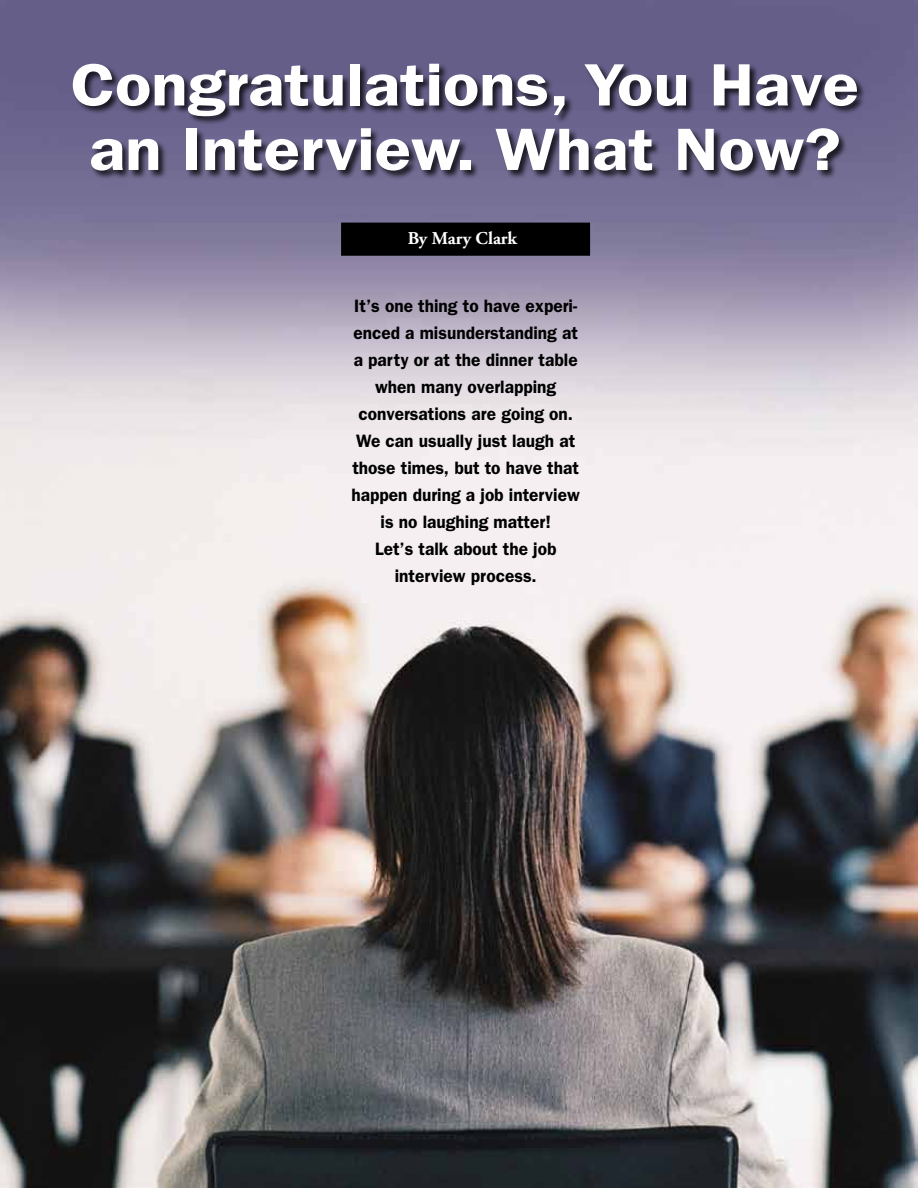
<style>
.page{position:relative;width:918px;height:1188px;background:#fff}
.page>*{position:absolute;margin:0;border:0;box-sizing:border-box;transform-origin:0 0}
.t1{font:600 60px/64.5px "Franklin Gothic";color:#fff;text-align:center;scale:1.12 1}
.t2{font:600 18px/27px "Franklin Gothic";color:#000;text-align:center;scale:.96 1}
.t3{font:700 18px "Adobe Garamond Pro";color:#fff}
</style>
<div class="page">
<img style="left:0;top:0;width:918px;height:1188px">
<div style="left:73px;top:63px;width:794px;height:117px;background:#000;opacity:.75"></div>
<div style="left:342px;top:223px;width:247px;height:32px;background:#000"></div>
<div style="left:341px;top:223px;width:249px;height:33px;border:2px solid #000"></div>
<h1 class="t1" style="left:71px;top:51px;width:705px">Congratulations, You Have an Interview. What Now?</h1>
<p class="t3" style="left:408px;top:228px;width:111px">By Mary Clark</p>
<p class="t2" style="left:352px;top:292px;width:239px">It’s one thing to have experi&shy;enced a misunderstanding at a party or at the dinner table when many overlapping conversations are going on.<br>We can usually just laugh at those times, but to have that happen during a job interview is no laughing matter!<br>Let’s talk about the job interview process.</p>
</div>
